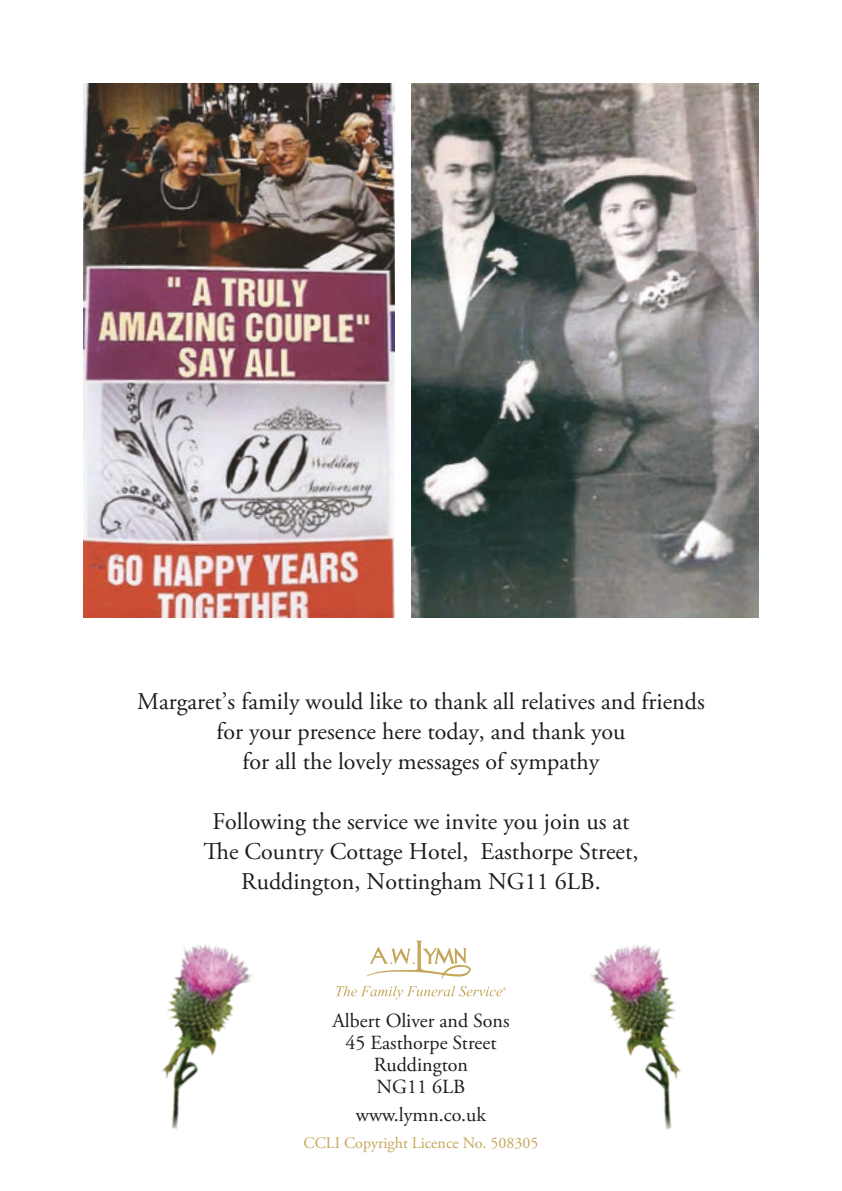
<style>
.page{position:relative;width:842px;height:1191px;background:#fff}
.page>*{position:absolute;margin:0;border:0;box-sizing:border-box;transform-origin:0 0}
.t1{font:24px/30px "Adobe Garamond Pro";color:#1d1d1b;text-align:center}
.t2{font:20px/22px "Adobe Garamond Pro";color:#1d1d1b;text-align:center}
.t3{font:16px "Adobe Garamond Pro";color:#c6a65b}
</style>
<div class="page">
<svg style="left:336px;top:940px;width:170px;height:59px"></svg>
<img style="left:411px;top:84px;width:347px;height:533px">
<img style="left:84px;top:84px;width:311px;height:533px">
<img style="left:591px;top:944px;width:90px;height:186px">
<img style="left:162px;top:944px;width:90px;height:185px">
<p class="t1" style="left:137px;top:687px;width:569px">Margaret’s family would like to thank all relatives and friends for your presence here today, and thank you<br>for all the lovely messages of sympathy</p>
<p class="t1" style="left:203px;top:807px;width:436px">Following the service we invite you join us at<br>The Country Cottage Hotel, Easthorpe Street,<br>Ruddington, Nottingham NG11 6LB.</p>
<p class="t2" style="left:332px;top:1010px;width:179px">Albert Oliver and Sons<br>45 Easthorpe Street<br>Ruddington<br>NG11 6LB</p>
<p class="t2" style="left:356px;top:1104px;width:132px">www.lymn.co.uk</p>
<p class="t3" style="left:304px;top:1133px;width:236px">CCLI Copyright Licence No. 508305</p>
</div>
